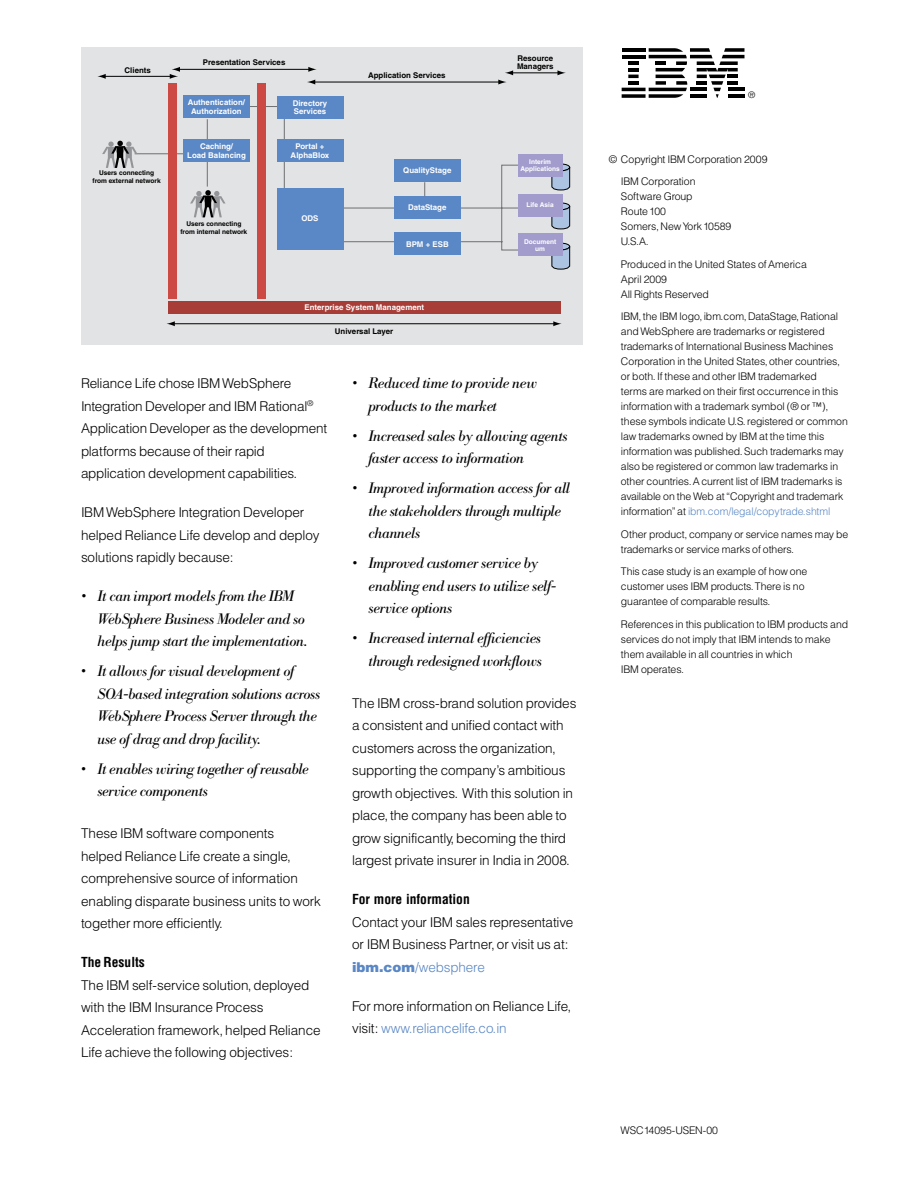
<style>
.page{position:relative;width:918px;height:1188px;background:#fff}
.page>*{position:absolute;margin:0;border:0;box-sizing:border-box;transform-origin:0 0}
.t1{font:italic 15px/22.5px "Bodoni BE";letter-spacing:-.01em;color:#000}
.t2{font:300 13.5px/22.5px "Helvetica";letter-spacing:-.01em;color:#000}
.t3{font:700 condensed 13.5px "Helvetica";color:#000}
.t4{font:300 10.5px/15px "Helvetica";letter-spacing:-.01em;color:#000}
.t5{font:300 9px "Helvetica";color:#000}
.t6{font:700 7.8px/8.6px "Helvetica";color:#fff;text-align:center}
.t7{font:700 7.8px/7.8px "Helvetica";color:#000}
.t8{font:700 6.6px/7.8px "Helvetica";color:#000;text-align:center}
.t9{font:700 6.6px/7.2px "Helvetica";color:#fff;text-align:center}
.s1{font-weight:900;color:#5a87c5}
.s2{color:#5a87c5}
</style>
<div class="page">
<div style="left:81px;top:47px;width:501px;height:298px;background:#e2e3e4"></div>
<svg style="left:138px;top:106px;width:384px;height:145px"></svg>
<hr style="left:104px;top:76px;width:67px;height:1px;background:#000">
<svg style="left:97px;top:74px;width:9px;height:5px"></svg>
<hr style="left:178px;top:69px;width:132px;height:1px;background:#000">
<svg style="left:308px;top:67px;width:9px;height:5px"></svg>
<svg style="left:170px;top:67px;width:10px;height:12px"></svg>
<hr style="left:314px;top:82px;width:186px;height:1px;background:#000">
<svg style="left:307px;top:80px;width:8px;height:5px"></svg>
<hr style="left:511px;top:72px;width:48px;height:1px;background:#000">
<svg style="left:557px;top:70px;width:9px;height:5px"></svg>
<svg style="left:498px;top:70px;width:15px;height:15px"></svg>
<hr style="left:173px;top:323px;width:382px;height:1px;background:#000">
<svg style="left:553px;top:321px;width:9px;height:5px"></svg>
<svg style="left:167px;top:321px;width:8px;height:5px"></svg>
<div style="left:168px;top:301px;width:392px;height:12px;background:#a83d38"></div>
<div style="left:183px;top:96px;width:67px;height:22px;background:#5a87c5"></div>
<div style="left:183px;top:139px;width:67px;height:23px;background:#5a87c5"></div>
<div style="left:277px;top:96px;width:66px;height:23px;background:#5a87c5"></div>
<div style="left:277px;top:139px;width:66px;height:23px;background:#5a87c5"></div>
<div style="left:394px;top:159px;width:67px;height:23px;background:#5a87c5"></div>
<div style="left:394px;top:196px;width:67px;height:23px;background:#5a87c5"></div>
<div style="left:394px;top:233px;width:67px;height:22px;background:#5a87c5"></div>
<div style="left:552px;top:164px;width:18px;height:7px;border:1px solid #000;border-radius:50%"></div>
<svg style="left:551px;top:167px;width:19px;height:24px"></svg>
<div style="left:552px;top:203px;width:18px;height:7px;border:1px solid #000;border-radius:50%"></div>
<svg style="left:551px;top:206px;width:19px;height:24px"></svg>
<div style="left:552px;top:243px;width:18px;height:7px;border:1px solid #000;border-radius:50%"></div>
<svg style="left:551px;top:246px;width:19px;height:24px"></svg>
<div style="left:518px;top:154px;width:44px;height:23px;background:#a19ccc"></div>
<div style="left:518px;top:194px;width:44px;height:23px;background:#a19ccc"></div>
<div style="left:518px;top:234px;width:44px;height:22px;background:#a19ccc"></div>
<div style="left:277px;top:188px;width:66px;height:61px;background:#5a87c5"></div>
<div style="left:168px;top:83px;width:8px;height:216px;background:#cd4a44"></div>
<div style="left:257px;top:83px;width:8px;height:216px;background:#cd4a44"></div>
<svg style="left:424px;top:182px;width:1px;height:14px"></svg>
<svg style="left:102px;top:141px;width:36px;height:27px"></svg>
<svg style="left:190px;top:190px;width:36px;height:27px"></svg>
<svg style="left:622px;top:48px;width:122px;height:50px"></svg>
<hr style="left:690px;top:94px;width:17px;height:4px;background:#000">
<svg style="left:622px;top:94px;width:24px;height:4px"></svg>
<p class="t7" style="left:125px;top:66px;width:28px">Clients</p>
<p class="t8" style="left:92px;top:169px;width:70px">Users connecting from external network</p>
<p class="t7" style="left:203px;top:58px;width:84px">Presentation Services</p>
<p class="t6" style="left:188px;top:98px;width:59px">Authentication/<br>Authorization</p>
<p class="t6" style="left:187px;top:142px;width:60px">Caching/<br>Load Balancing</p>
<p class="t8" style="left:180px;top:219px;width:68px">Users connecting from internal network</p>
<p class="t6" style="left:293px;top:99px;width:36px;text-align:left">Directory<br>Services</p>
<p class="t6" style="left:291px;top:142px;width:40px">Portal +<br>AlphaBlox</p>
<p class="t6" style="left:301px;top:214px;width:19px">ODS</p>
<p class="t7" style="left:368px;top:71px;width:79px">Application Services</p>
<p class="t6" style="left:403px;top:166px;width:50px">QualityStage</p>
<p class="t6" style="left:408px;top:203px;width:40px">DataStage</p>
<p class="t6" style="left:406px;top:240px;width:44px">BPM + ESB</p>
<p class="t6" style="left:305px;top:303px;width:121px">Enterprise System Management</p>
<p class="t7" style="left:335px;top:327px;width:60px">Universal Layer</p>
<p class="t7" style="left:517px;top:54px;width:38px">Resource<br>Managers</p>
<p class="t9" style="left:520px;top:158px;width:41px">Interim<br>Applications</p>
<p class="t9" style="left:526px;top:201px;width:29px">Life Asia</p>
<p class="t9" style="left:524px;top:238px;width:34px">Document um</p>
<p class="t2" style="left:81px;top:372px;width:248px">Reliance Life chose IBM WebSphere Integration Developer and IBM Rational<sup>® </sup>Application Developer as the development platforms because of their rapid application development capabilities.</p>
<p class="t2" style="left:81px;top:501px;width:240px">IBM WebSphere Integration Developer helped Reliance Life develop and deploy solutions rapidly because:</p>
<h1 class="t1" style="left:97px;top:585px;width:211px;text-indent:-16px">• It can import models from the IBM<br>WebSphere Business Modeler and so helps jump start the implementation.</h1>
<h1 class="t1" style="left:97px;top:660px;width:225px;text-indent:-16px">• It allows for visual development of SOA-based integration solutions across WebSphere Process Server through the use of drag and drop facility.</h1>
<h1 class="t1" style="left:97px;top:758px;width:213px;text-indent:-16px">• It enables wiring together of reusable service components</h1>
<p class="t2" style="left:81px;top:822px;width:242px">These IBM software components<br>helped Reliance Life create a single, comprehensive source of information enabling disparate business units to work together more efficiently.</p>
<p class="t3" style="left:81px;top:954px;width:65px">The Results</p>
<p class="t2" style="left:81px;top:973px;width:241px">The IBM self-service solution, deployed with the IBM Insurance Process Acceleration framework, helped Reliance Life achieve the following objectives:</p>
<h1 class="t1" style="left:369px;top:372px;width:170px;text-indent:-16px">• Reduced time to provide new products to the market</h1>
<h1 class="t1" style="left:369px;top:425px;width:201px;text-indent:-16px">• Increased sales by allowing agents faster access to information</h1>
<h1 class="t1" style="left:369px;top:477px;width:203px;text-indent:-16px">• Improved information access for all the stakeholders through multiple channels</h1>
<h1 class="t1" style="left:369px;top:552px;width:189px;text-indent:-17px">• Improved customer service by enabling end users to utilize self&shy;service options</h1>
<h1 class="t1" style="left:352px;top:627px;width:191px;text-align:right">• Increased internal efficiencies through redesigned workflows</h1>
<p class="t2" style="left:352px;top:691px;width:226px">The IBM cross-brand solution provides a consistent and unified contact with customers across the organization, supporting the company’s ambitious growth objectives. With this solution in place, the company has been able to grow significantly, becoming the third largest private insurer in India in 2008.</p>
<p class="t3" style="left:352px;top:891px;width:119px">For more information</p>
<p class="t2" style="left:352px;top:910px;width:223px">Contact your IBM sales representative or IBM Business Partner, or visit us at: <span class="s1">ibm.com</span><span class="s2">/websphere</span></p>
<p class="t2" style="left:352px;top:994px;width:221px">For more information on Reliance Life, visit: <span class="s2">www.reliancelife.co.in</span></p>
<p class="t5" style="left:748px;top:89px;width:9px">®</p>
<p class="t4" style="left:621px;top:147px;width:148px;line-height:22.5px;text-indent:-12px">© Copyright IBM Corporation 2009<br>IBM Corporation</p>
<p class="t4" style="left:621px;top:189px;width:112px">Software Group<br>Route 100<br>Somers, New York 10589<br>U.S.A.</p>
<p class="t4" style="left:621px;top:256px;width:187px">Produced in the United States of America<br>April 2009<br>All Rights Reserved</p>
<p class="t4" style="left:621px;top:309px;width:228px">IBM, the IBM logo, ibm.com, DataStage, Rational and WebSphere are trademarks or registered trademarks of International Business Machines Corporation in the United States, other countries, or both. If these and other IBM trademarked<br>terms are marked on their first occurrence in this information with a trademark symbol (® or ™), these symbols indicate U.S. registered or common law trademarks owned by IBM at the time this information was published. Such trademarks may also be registered or common law trademarks in other countries. A current list of IBM trademarks is available on the Web at “Copyright and trademark information” at <span class="s2">ibm.com/legal/copytrade.shtml</span></p>
<p class="t4" style="left:621px;top:526px;width:229px">Other product, company or service names may be trademarks or service marks of others.</p>
<p class="t4" style="left:621px;top:564px;width:188px">This case study is an example of how one customer uses IBM products. There is no guarantee of comparable results.</p>
<p class="t4" style="left:621px;top:616px;width:229px">References in this publication to IBM products and services do not imply that IBM intends to make them available in all countries in which<br>IBM operates.</p>
<p class="t4" style="left:620px;top:1122px;width:99px">WSC14095-USEN-00</p>
</div>
